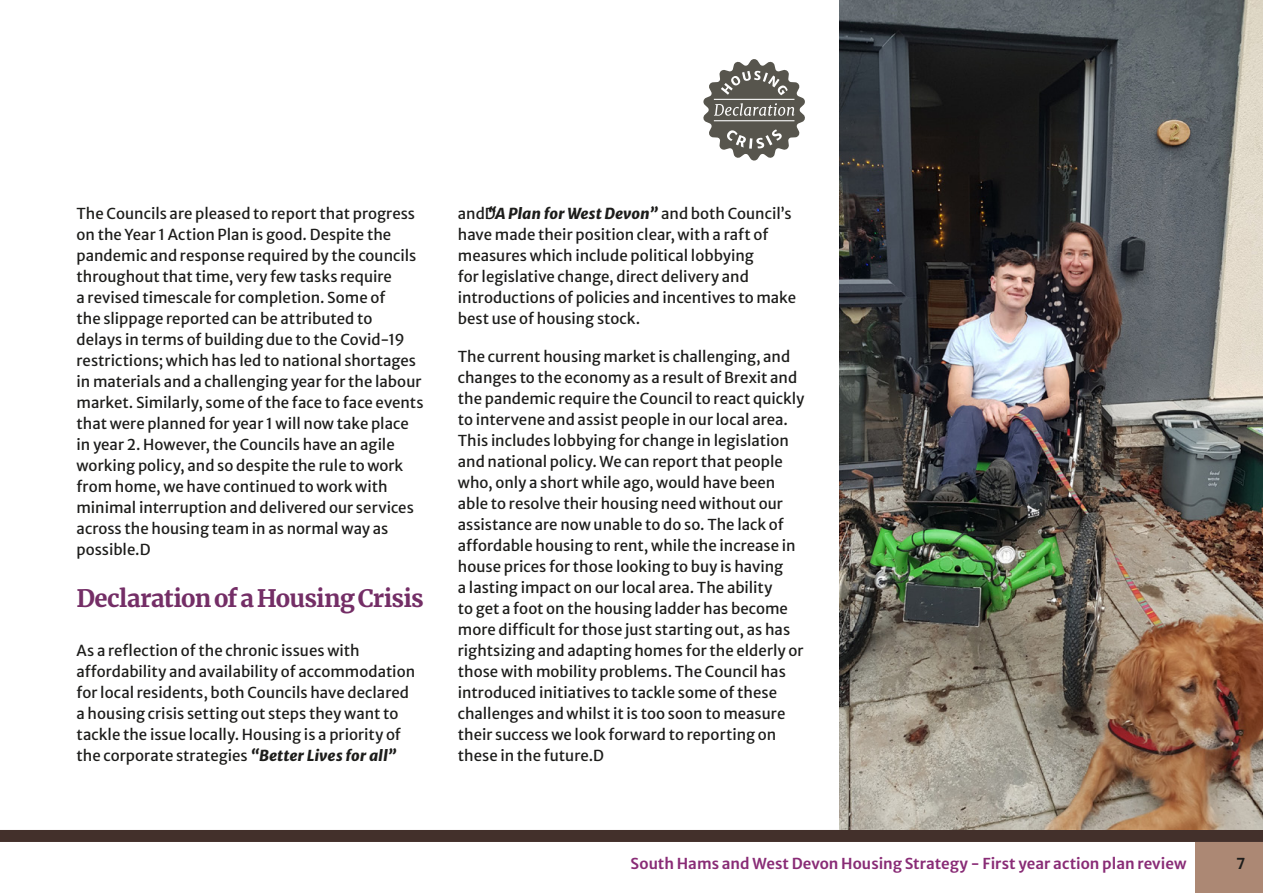
<style>
.page{position:relative;width:1263px;height:893px;background:#fff}
.page>*{position:absolute;margin:0;border:0;box-sizing:border-box;transform-origin:0 0}
.t1{font:700 24px "Merriweather";letter-spacing:-.03em;color:#742e66}
.t2{font:15px/21px "Merriweather Sans";color:#1d1d1b}
.t3{font:600 15px "Merriweather Sans";color:#892c76}
.t4{font:600 15px "Merriweather Sans";color:#1d1d1b}
.s1{font-style:italic}
</style>
<div class="page">
<div style="left:0;top:830px;width:1263px;height:12px;background:#43302b"></div>
<div style="left:1195px;top:842px;width:68px;height:51px;background:#ac8874"></div>
<svg style="left:703px;top:59px;width:102px;height:102px"></svg>
<hr style="left:714px;top:99px;width:80px;height:1px;background:#fff">
<hr style="left:714px;top:120px;width:80px;height:1px;background:#fff">
<img style="left:839px;top:0;width:424px;height:830px">
<p class="t2" style="left:77px;top:201px;width:349px">The Councils are pleased to report that progress on the Year 1 Action Plan is good. Despite the pandemic and response required by the councils throughout that time, very few tasks require<br>a revised timescale for completion. Some of<br>the slippage reported can be attributed to<br>delays in terms of building due to the Covid-19 restrictions; which has led to national shortages in materials and a challenging year for the labour market. Similarly, some of the face to face events that were planned for year 1 will now take place in year 2. However, the Councils have an agile working policy, and so despite the rule to work from home, we have continued to work with minimal interruption and delivered our services across the housing team in as normal way as possible.D</p>
<h2 class="t1" style="left:77px;top:583px;width:349px">Declaration of a Housing Crisis</h2>
<p class="t2" style="left:77px;top:638px;width:340px">As a reflection of the chronic issues with affordability and availability of accommodation for local residents, both Councils have declared a housing crisis setting out steps they want to tackle the issue locally. Housing is a priority of the corporate strategies <span class="s1">“Better Lives for all”</span></p>
<p class="t2" style="left:458px;top:201px;width:340px">andD<span class="s1">“A Plan for West Devon”</span> and both Council’s have made their position clear, with a raft of measures which include political lobbying<br>for legislative change, direct delivery and introductions of policies and incentives to make best use of housing stock.</p>
<p class="t2" style="left:458px;top:344px;width:348px">The current housing market is challenging, and changes to the economy as a result of Brexit and the pandemic require the Council to react quickly to intervene and assist people in our local area.<br>This includes lobbying for change in legislation and national policy. We can report that people who, only a short while ago, would have been able to resolve their housing need without our assistance are now unable to do so. The lack of affordable housing to rent, while the increase in house prices for those looking to buy is having<br>a lasting impact on our local area. The ability<br>to get a foot on the housing ladder has become more difficult for those just starting out, as has rightsizing and adapting homes for the elderly or those with mobility problems. The Council has introduced initiatives to tackle some of these challenges and whilst it is too soon to measure their success we look forward to reporting on these in the future.D</p>
<p class="t3" style="left:631px;top:851px;width:557px">South Hams and West Devon Housing Strategy - First year action plan review</p>
<p class="t4" style="left:1236px;top:851px;width:11px">7</p>
</div>
